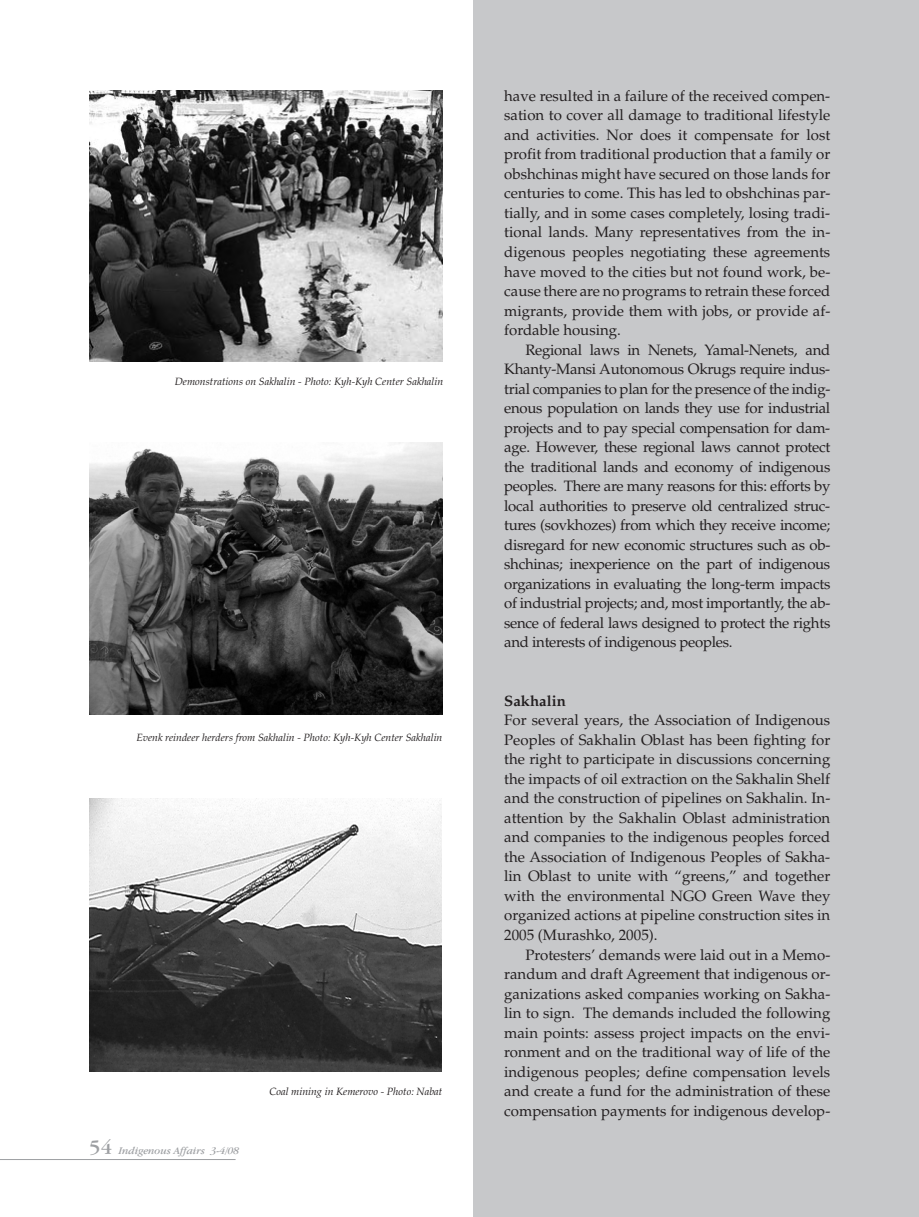
<style>
.page{position:relative;width:919px;height:1217px;background:#fff}
.page>*{position:absolute;margin:0;border:0;box-sizing:border-box;transform-origin:0 0}
.t1{font:15px/19.5px "Palatino";color:#231f20;text-align:justify}
.t2{font:700 15px "Palatino";color:#231f20}
.t3{font:italic 10.5px "Palatino";color:#231f20}
.t4{font:italic 10.5px "Garamond IT Cby BT";color:#9d9fa2}
.s1{font-style:normal;font-size:21px}
</style>
<div class="page">
<hr style="left:0;top:1158px;width:235px;height:1px;background:#9d9fa2">
<div style="left:473px;top:0;width:445px;height:1216px;background:#c7c8ca"></div>
<img style="left:89px;top:91px;width:353px;height:270px">
<img style="left:89px;top:442px;width:353px;height:272px">
<img style="left:89px;top:798px;width:352px;height:273px">
<p class="t3" style="left:175px;top:375px;width:270px">Demonstrations on Sakhalin - Photo: Kyh-Kyh Center Sakhalin</p>
<p class="t3" style="left:136px;top:731px;width:307px">Evenk reindeer herders from Sakhalin - Photo: Kyh-Kyh Center Sakhalin</p>
<p class="t4" style="left:89px;top:1143px;width:152px"><span class="s1">54</span> Indigenous Affairs 3-4/08</p>
<p class="t3" style="left:269px;top:1084px;width:174px">Coal mining in Kemerovo - Photo: Nabat</p>
<p class="t1" style="left:504px;top:86px;width:327px">have resulted in a failure of the received compen&shy;sation to cover all damage to traditional lifestyle and activities. Nor does it compensate for lost profit from traditional production that a family or obshchinas might have secured on those lands for centuries to come. This has led to obshchinas par&shy;tially, and in some cases completely, losing tradi&shy;tional lands. Many representatives from the in&shy;digenous peoples negotiating these agreements have moved to the cities but not found work, be&shy;cause there are no programs to retrain these forced migrants, provide them with jobs, or provide af&shy;fordable housing.</p>
<p class="t1" style="left:504px;top:340px;width:327px;text-indent:21px">Regional laws in Nenets, Yamal-Nenets, and Khanty-Mansi Autonomous Okrugs require indus&shy;trial companies to plan for the presence of the indig&shy;enous population on lands they use for industrial projects and to pay special compensation for dam&shy;age. However, these regional laws cannot protect the traditional lands and economy of indigenous peoples. There are many reasons for this: efforts by local authorities to preserve old centralized struc&shy;tures (sovkhozes) from which they receive income; disregard for new economic structures such as ob&shy;shchinas; inexperience on the part of indigenous organizations in evaluating the long-term impacts of industrial projects; and, most importantly, the ab&shy;sence of federal laws designed to protect the rights and interests of indigenous peoples.</p>
<p class="t2" style="left:504px;top:691px;width:63px">Sakhalin</p>
<p class="t1" style="left:504px;top:710px;width:327px">For several years, the Association of Indigenous Peoples of Sakhalin Oblast has been fighting for the right to participate in discussions concerning the impacts of oil extraction on the Sakhalin Shelf and the construction of pipelines on Sakhalin. In&shy;attention by the Sakhalin Oblast administration and companies to the indigenous peoples forced the Association of Indigenous Peoples of Sakha&shy;lin Oblast to unite with “greens,” and together with the environmental NGO Green Wave they organized actions at pipeline construction sites in 2005 (Murashko, 2005).</p>
<p class="t1" style="left:504px;top:944px;width:327px;text-indent:21px">Protesters’ demands were laid out in a Memo&shy;randum and draft Agreement that indigenous or&shy;ganizations asked companies working on Sakha&shy;lin to sign. The demands included the following main points: assess project impacts on the envi&shy;ronment and on the traditional way of life of the indigenous peoples; define compensation levels and create a fund for the administration of these compensation payments for indigenous develop-</p>
</div>
